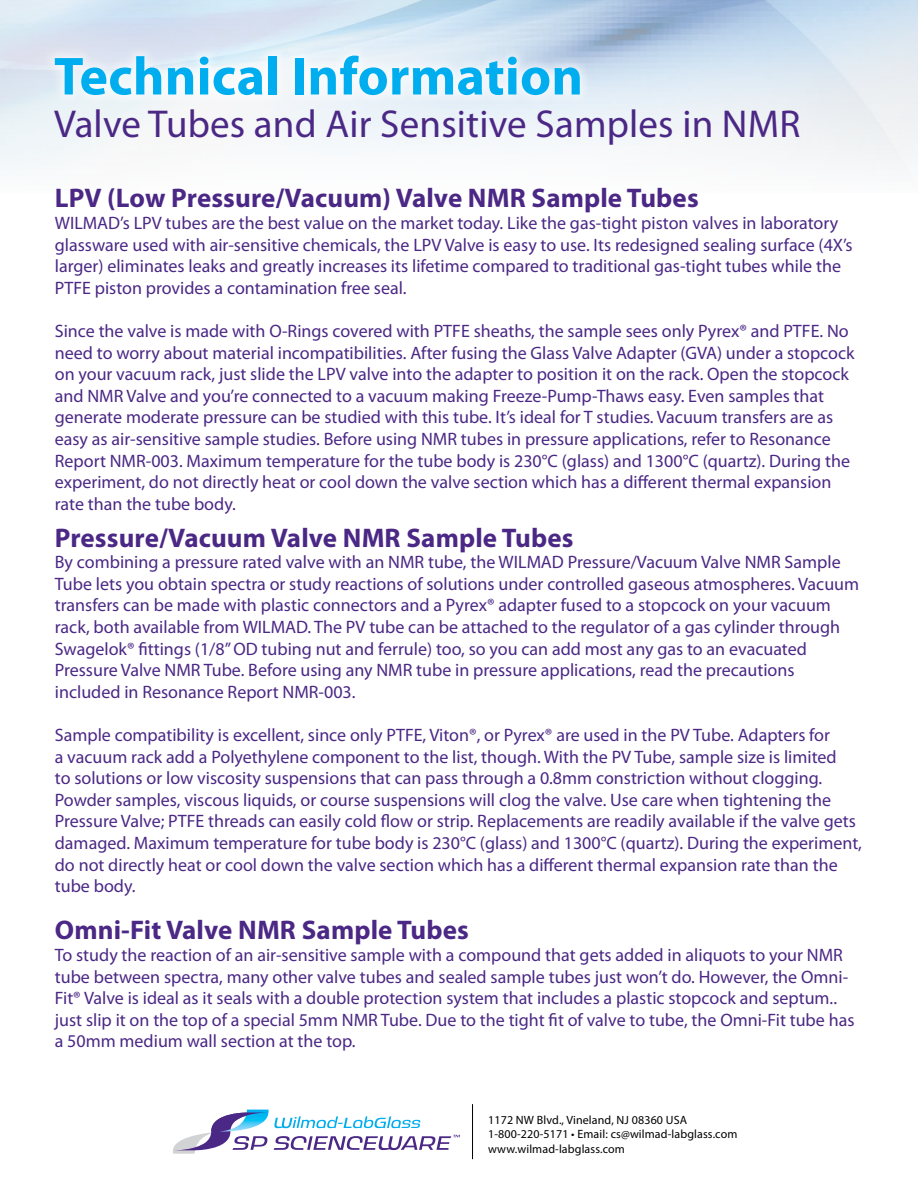
<style>
.page{position:relative;width:918px;height:1188px;background:#fff}
.page>*{position:absolute;margin:0;border:0;box-sizing:border-box;transform-origin:0 0}
.t1{font:700 54px "Myriad Pro";letter-spacing:.005em;color:#00aeef}
.t2{font:39px "Myriad Pro";letter-spacing:.005em;color:#4b2885}
.t3{font:700 27px "Myriad Pro";letter-spacing:.005em;color:#4b2885}
.t4{font:18px/21.6px "Myriad Pro";color:#4b2885}
.t5{font:12px/14.4px "Myriad Pro";letter-spacing:.01em;color:#000}
</style>
<div class="page">
<svg style="left:173px;top:1110px;width:287px;height:44px"></svg>
<hr style="left:472px;top:1104px;width:1px;height:55px;background:#000">
<div style="left:42px;top:43px;width:551px;height:64px;background:#fff;opacity:.75"></div>
<h1 class="t1" style="left:54px;top:41px;width:531px">Technical Information</h1>
<h2 class="t2" style="left:54px;top:100px;width:748px">Valve Tubes and Air Sensitive Samples in NMR</h2>
<h3 class="t3" style="left:55px;top:181px;width:645px">LPV (Low Pressure/Vacuum) Valve NMR Sample Tubes</h3>
<p class="t4" style="left:55px;top:212px;width:799px">WILMAD’s LPV tubes are the best value on the market today. Like the gas-tight piston valves in laboratory glassware used with air-sensitive chemicals, the LPV Valve is easy to use. Its redesigned sealing surface (4X’s larger) eliminates leaks and greatly increases its lifetime compared to traditional gas-tight tubes while the PTFE piston provides a contamination free seal.</p>
<p class="t4" style="left:55px;top:320px;width:801px">Since the valve is made with O-Rings covered with PTFE sheaths, the sample sees only Pyrex® and PTFE. No need to worry about material incompatibilities. After fusing the Glass Valve Adapter (GVA) under a stopcock on your vacuum rack, just slide the LPV valve into the adapter to position it on the rack. Open the stopcock and NMR Valve and you’re connected to a vacuum making Freeze-Pump-Thaws easy. Even samples that generate moderate pressure can be studied with this tube. It’s ideal for T studies. Vacuum transfers are as easy as air-sensitive sample studies. Before using NMR tubes in pressure applications, refer to Resonance Report NMR-003. Maximum temperature for the tube body is 230°C (glass) and 1300°C (quartz). During the experiment, do not directly heat or cool down the valve section which has a different thermal expansion rate than the tube body.</p>
<h3 class="t3" style="left:55px;top:520px;width:520px">Pressure/Vacuum Valve NMR Sample Tubes</h3>
<p class="t4" style="left:55px;top:551px;width:806px">By combining a pressure rated valve with an NMR tube, the WILMAD Pressure/Vacuum Valve NMR Sample Tube lets you obtain spectra or study reactions of solutions under controlled gaseous atmospheres. Vacuum transfers can be made with plastic connectors and a Pyrex® adapter fused to a stopcock on your vacuum rack, both available from WILMAD. The PV tube can be attached to the regulator of a gas cylinder through Swagelok® fittings (1/8” OD tubing nut and ferrule) too, so you can add most any gas to an evacuated Pressure Valve NMR Tube. Before using any NMR tube in pressure applications, read the precautions included in Resonance Report NMR-003.</p>
<p class="t4" style="left:55px;top:724px;width:809px">Sample compatibility is excellent, since only PTFE, Viton®, or Pyrex® are used in the PV Tube. Adapters for<br>a vacuum rack add a Polyethylene component to the list, though. With the PV Tube, sample size is limited<br>to solutions or low viscosity suspensions that can pass through a 0.8mm constriction without clogging.<br>Powder samples, viscous liquids, or course suspensions will clog the valve. Use care when tightening the Pressure Valve; PTFE threads can easily cold flow or strip. Replacements are readily available if the valve gets damaged. Maximum temperature for tube body is 230°C (glass) and 1300°C (quartz). During the experiment, do not directly heat or cool down the valve section which has a different thermal expansion rate than the tube body.</p>
<h3 class="t3" style="left:55px;top:913px;width:416px">Omni-Fit Valve NMR Sample Tubes</h3>
<p class="t4" style="left:55px;top:944px;width:801px">To study the reaction of an air-sensitive sample with a compound that gets added in aliquots to your NMR tube between spectra, many other valve tubes and sealed sample tubes just won’t do. However, the Omni-Fit® Valve is ideal as it seals with a double protection system that includes a plastic stopcock and septum.. just slip it on the top of a special 5mm NMR Tube. Due to the tight fit of valve to tube, the Omni-Fit tube has a 50mm medium wall section at the top.</p>
<p class="t5" style="left:488px;top:1113px;width:251px">1172 NW Blvd., Vineland, NJ 08360 USA<br>1-800-220-5171 • Email: cs@wilmad-labglass.com www.wilmad-labglass.com</p>
</div>
